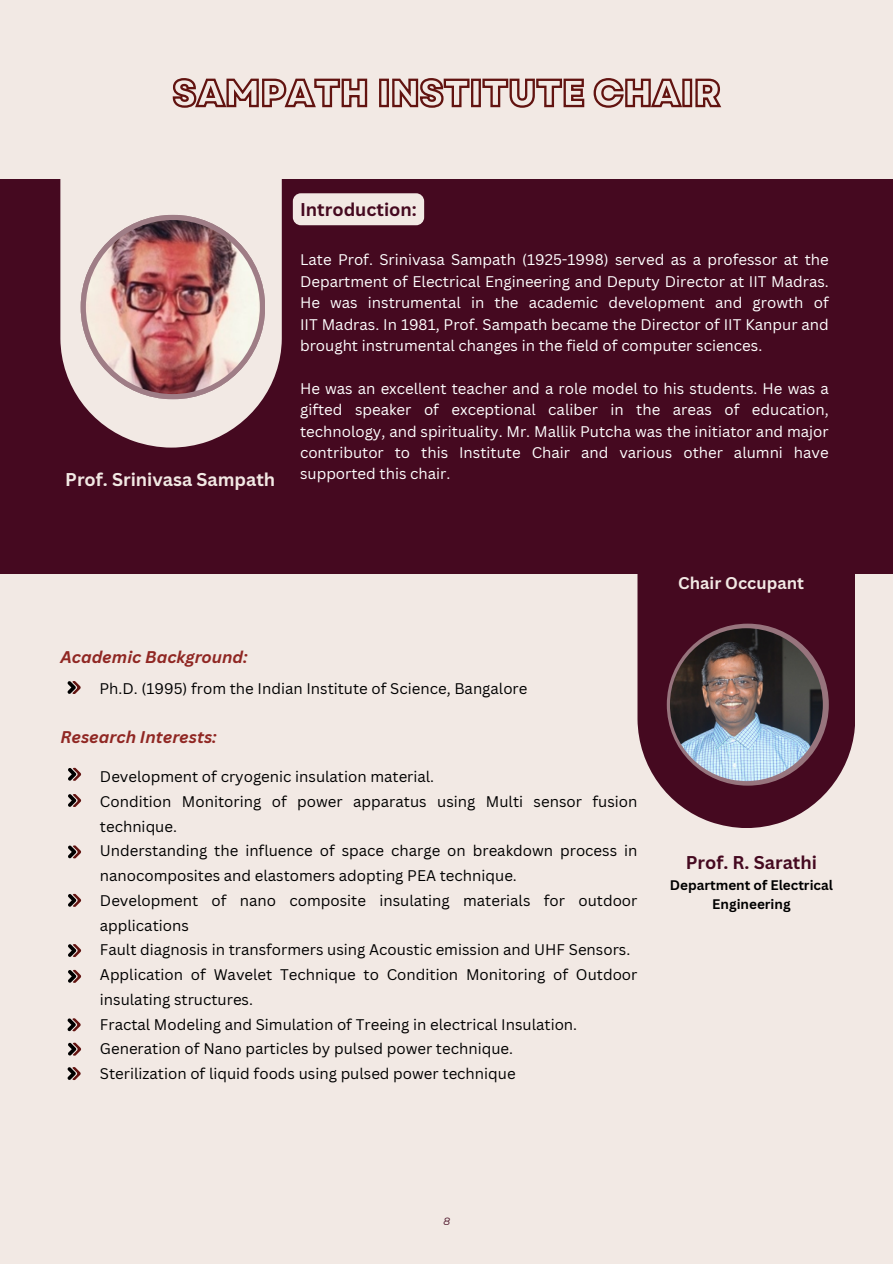
<style>
.page{position:relative;width:893px;height:1264px;background:#fff}
.page>*{position:absolute;margin:0;border:0;box-sizing:border-box;transform-origin:0 0}
.t1{font:700 18px "Canva Sans";color:#450920}
.t2{font:700 18px "Canva Sans";color:#f2e9e4}
.t3{font:italic 700 16.5px "Canva Sans";color:#902723}
.t4{font:700 16.5px "Canva Sans";color:#f2e9e4}
.t5{font:15px/24.8px "Canva Sans";color:#000}
.t6{font:15px/21.3px "Canva Sans";color:#fff;text-align:justify}
.t7{font:700 13.5px/19.2px "Canva Sans";color:#000;text-align:center}
.t8{font:italic 10.5px "Montserrat";color:#450920}
</style>
<div class="page">
<div style="left:0;top:0;width:892px;height:1263px;background:#f2e9e4"></div>
<div style="left:0;top:180px;width:892px;height:394px;background:#450920"></div>
<svg style="left:60px;top:179px;width:222px;height:268px;fill:#f2e9e4"></svg>
<svg style="left:81px;top:215px;width:184px;height:184px;background:#d9c9c8"></svg>
<img style="left:86px;top:220px;width:174px;height:174px;border-radius:50%">
<svg style="left:637px;top:574px;width:218px;height:253px;fill:#450920"></svg>
<svg style="left:666px;top:623px;width:162px;height:162px;background:#5b273a"></svg>
<img style="left:670px;top:628px;width:152px;height:153px;border-radius:50%">
<svg style="left:68px;top:681px;width:13px;height:13px"></svg>
<svg style="left:68px;top:767px;width:13px;height:14px"></svg>
<svg style="left:68px;top:794px;width:13px;height:13px"></svg>
<svg style="left:68px;top:893px;width:13px;height:14px"></svg>
<svg style="left:68px;top:845px;width:13px;height:13px"></svg>
<svg style="left:68px;top:944px;width:13px;height:13px"></svg>
<svg style="left:68px;top:969px;width:13px;height:14px"></svg>
<svg style="left:68px;top:1018px;width:13px;height:13px"></svg>
<svg style="left:68px;top:1042px;width:13px;height:13px"></svg>
<svg style="left:68px;top:1067px;width:13px;height:13px"></svg>
<svg style="left:172px;top:78px;width:550px;height:30px"></svg>
<div style="left:293px;top:193px;width:131px;height:32px;background:#f2e9e4;border-radius:8px"></div>
<h2 class="t2" style="left:65px;top:467px;width:211px">Prof. Srinivasa Sampath</h2>
<h2 class="t1" style="left:300px;top:197px;width:118px">Introduction:</h2>
<p class="t6" style="left:300px;top:249px;width:530px">Late Prof. Srinivasa Sampath (1925-1998) served as a professor at the Department of Electrical Engineering and Deputy Director at IIT Madras.<br>He was instrumental in the academic development and growth of IIT Madras. In 1981, Prof. Sampath became the Director of IIT Kanpur and brought instrumental changes in the field of computer sciences.</p>
<p class="t6" style="left:300px;top:377px;width:530px">He was an excellent teacher and a role model to his students. He was a gifted speaker of exceptional caliber in the areas of education, technology, and spirituality. Mr. Mallik Putcha was the initiator and major contributor to this Institute Chair and various other alumni have supported this chair.</p>
<p class="t3" style="left:60px;top:645px;width:189px">Academic Background:</p>
<h2 class="t4" style="left:678px;top:571px;width:127px">Chair Occupant</h2>
<p class="t5" style="left:99px;top:675px;width:429px">Ph.D. (1995) from the Indian Institute of Science, Bangalore</p>
<h2 class="t3" style="left:60px;top:725px;width:158px">Research Interests:</h2>
<p class="t5" style="left:100px;top:763px;width:336px">Development of cryogenic insulation material.</p>
<p class="t5" style="left:100px;top:788px;width:539px">Condition Monitoring of power apparatus using Multi sensor fusion technique.</p>
<p class="t5" style="left:100px;top:838px;width:539px">Understanding the influence of space charge on breakdown process in nanocomposites and elastomers adopting PEA technique.</p>
<p class="t5" style="left:100px;top:887px;width:539px">Development of nano composite insulating materials for outdoor applications</p>
<p class="t5" style="left:100px;top:937px;width:532px">Fault diagnosis in transformers using Acoustic emission and UHF Sensors.</p>
<p class="t5" style="left:100px;top:961px;width:539px">Application of Wavelet Technique to Condition Monitoring of Outdoor insulating structures.</p>
<p class="t5" style="left:100px;top:1011px;width:478px">Fractal Modeling and Simulation of Treeing in electrical Insulation.</p>
<p class="t5" style="left:100px;top:1036px;width:414px">Generation of Nano particles by pulsed power technique.</p>
<p class="t5" style="left:100px;top:1060px;width:417px">Sterilization of liquid foods using pulsed power technique</p>
<p class="t1" style="left:685px;top:849px;width:133px">Prof. R. Sarathi</p>
<p class="t7" style="left:669px;top:875px;width:164px">Department of Electrical<br>Engineering</p>
<p class="t8" style="left:443px;top:1214px;width:8px">8</p>
</div>
